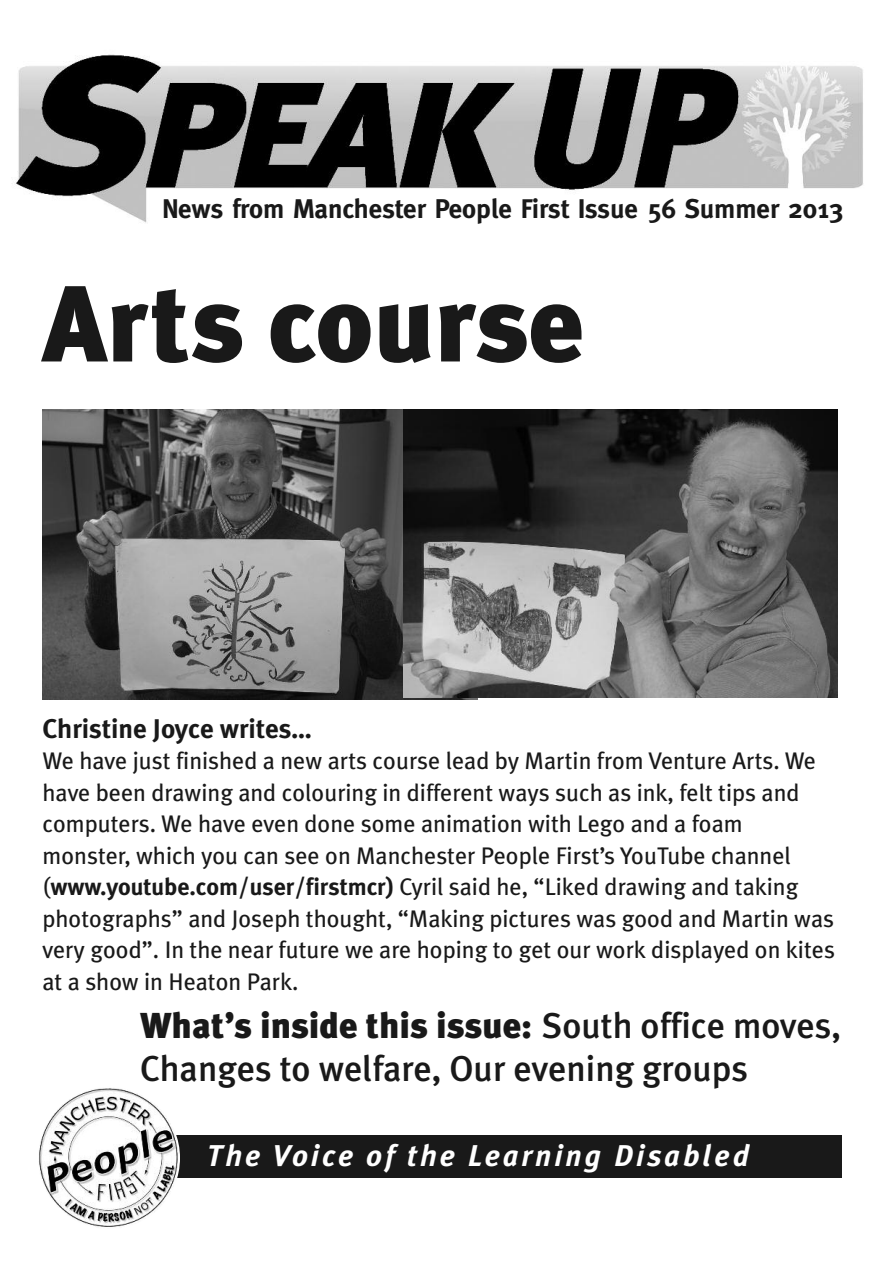
<style>
.page{position:relative;width:893px;height:1263px;background:#fff}
.page>*{position:absolute;margin:0;border:0;box-sizing:border-box;transform-origin:0 0}
.t1{font:900 108px "Meta Plus";color:#191919}
.t2{font:500 36px/43.2px "Meta Plus";color:#191919}
.t3{font:italic 700 30px "Meta Plus";letter-spacing:.1em;color:#fff}
.t4{font:700 27px "Meta Plus";color:#191919}
.t5{font:700 27px "Meta Plus";color:#191919}
.t6{font:24px/31.5px "Meta Plus";color:#191919}
.s1{font-weight:700}
.s2{font-weight:900}
</style>
<div class="page">
<div style="left:43px;top:1136px;width:799px;height:42px;background:#191919"></div>
<img style="left:15px;top:54px;width:848px;height:169px">
<img style="left:39px;top:1087px;width:140px;height:142px;border-radius:50%">
<img style="left:43px;top:410px;width:434px;height:289px">
<img style="left:404px;top:410px;width:433px;height:288px">
<p class="t4" style="left:162px;top:193px;width:683px">News from Manchester People First Issue 56 Summer 2013</p>
<h1 class="t1" style="left:43px;top:261px;width:543px">Arts course</h1>
<p class="t5" style="left:43px;top:713px;width:271px">Christine Joyce writes…</p>
<p class="t6" style="left:43px;top:745px;width:794px">We have just finished a new arts course lead by Martin from Venture Arts. We have been drawing and colouring in different ways such as ink, felt tips and computers. We have even done some animation with Lego and a foam monster, which you can see on Manchester People First’s YouTube channel (<span class="s1">www.youtube.com/user/firstmcr)</span> Cyril said he, “Liked drawing and taking photographs” and Joseph thought, “Making pictures was good and Martin was very good”. In the near future we are hoping to get our work displayed on kites at a show in Heaton Park.</p>
<h2 class="t2" style="left:140px;top:1003px;width:703px"><span class="s2">What’s inside this issue:</span> South office moves,<br>Changes to welfare, Our evening groups</h2>
<p class="t3" style="left:207px;top:1138px;width:544px">The Voice of the Learning Disabled</p>
</div>
